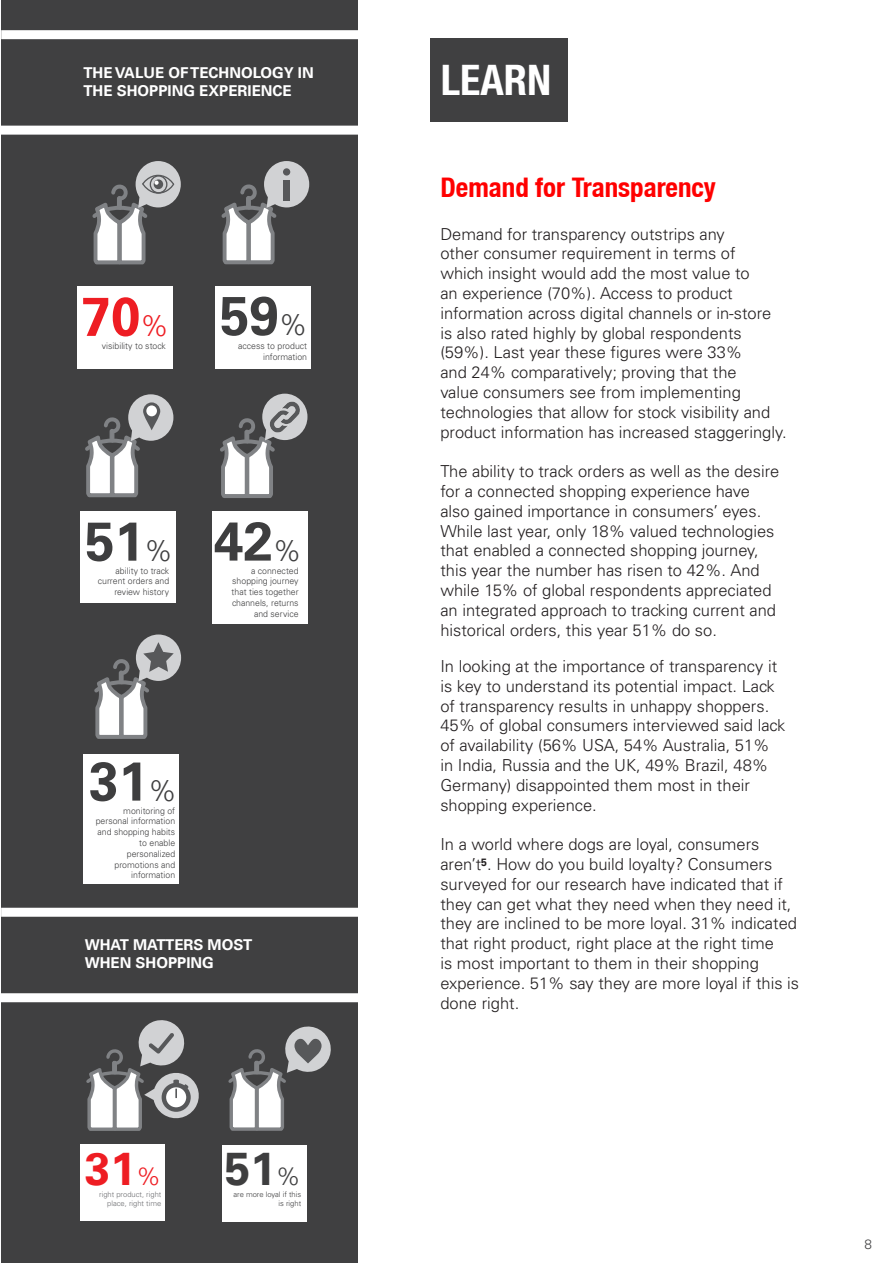
<style>
.page{position:relative;width:893px;height:1263px;background:#fff}
.page>*{position:absolute;margin:0;border:0;box-sizing:border-box;transform-origin:0 0}
.t1{font:700 54.45px "Univers LT";color:#3e3e3f}
.t2{font:700 54.45px "Univers LT";color:#ee1d23}
.t3{font:700 45.75px "Univers LT";color:#3e3e3f}
.t4{font:700 45.75px "Univers LT";color:#ee1d23}
.t5{font:700 condensed 42px "Helvetica Neue LT";color:#fff}
.t6{font:300 29.7px "Univers LT Std";color:#3e3e3f}
.t7{font:300 29.7px "Univers LT Std";color:#ee1d23}
.t8{font:700 condensed 27px "Helvetica Neue LT";color:#f00}
.t9{font:300 24.9px "Univers LT Std";color:#3e3e3f}
.t10{font:300 24.9px "Univers LT Std";color:#ee1d23}
.t11{font:300 16.5px/19.8px "Univers LT Std";color:#231f20}
.t12{font:700 15px/18px "Univers LT";color:#fff}
.t13{font:300 13.5px "Univers LT Std";color:#404041}
.t14{font:300 9px/10.8px "Univers LT Std";color:#3e3e3f;text-align:right}
.t15{font:300 7.5px "Univers LT Std";color:#6c6d70}
.t16{font:300 7.5px "Univers LT Std";color:#3e3e3f}
</style>
<div class="page">
<div style="left:1px;top:0;width:357px;height:1263px;background:#404041"></div>
<div style="left:430px;top:38px;width:138px;height:84px;background:#404041"></div>
<div style="left:80px;top:511px;width:96px;height:92px;background:#fff"></div>
<div style="left:212px;top:511px;width:96px;height:113px;background:#fff"></div>
<div style="left:83px;top:755px;width:96px;height:129px;background:#fff"></div>
<div style="left:77px;top:287px;width:96px;height:82px;background:#fff"></div>
<div style="left:215px;top:287px;width:96px;height:82px;background:#fff"></div>
<svg style="left:221px;top:161px;width:88px;height:104px"></svg>
<div style="left:283px;top:180px;width:7px;height:20px;background:#57585a"></div>
<div style="left:283px;top:168px;width:7px;height:8px;background:#57585a;border-radius:50%"></div>
<svg style="left:92px;top:161px;width:89px;height:104px"></svg>
<div style="left:150px;top:175px;width:17px;height:18px;border:1px solid #57585a;border-radius:50%"></div>
<svg style="left:94px;top:634px;width:87px;height:105px"></svg>
<svg style="left:85px;top:394px;width:88px;height:104px"></svg>
<svg style="left:143px;top:402px;width:17px;height:28px"></svg>
<div style="left:146px;top:405px;width:11px;height:11px;background:#fff;border-radius:50%"></div>
<svg style="left:220px;top:394px;width:87px;height:104px"></svg>
<div style="left:1px;top:30px;width:377px;height:9px;background:#fff"></div>
<div style="left:0;top:126px;width:378px;height:9px;background:#fff"></div>
<div style="left:1px;top:908px;width:393px;height:9px;background:#fff"></div>
<div style="left:0;top:993px;width:394px;height:9px;background:#fff"></div>
<div style="left:223px;top:1145px;width:84px;height:77px;background:#fff"></div>
<div style="left:81px;top:1144px;width:84px;height:77px;background:#fff"></div>
<svg style="left:228px;top:1026px;width:103px;height:105px"></svg>
<svg style="left:86px;top:1020px;width:113px;height:111px"></svg>
<p class="t12" style="left:83px;top:64px;width:232px">THE VALUE OF TECHNOLOGY IN<br>THE SHOPPING EXPERIENCE</p>
<p class="t2" style="left:81px;top:285px;width:61px">70</p>
<p class="t14" style="left:102px;top:341px;width:65px">visibility to stock</p>
<p class="t7" style="left:140px;top:307px;width:30px">%</p>
<p class="t1" style="left:220px;top:284px;width:61px">59</p>
<p class="t14" style="left:238px;top:340px;width:70px">access to product</p>
<p class="t6" style="left:279px;top:307px;width:30px">%</p>
<p class="t14" style="left:263px;top:351px;width:46px">information</p>
<p class="t1" style="left:85px;top:510px;width:61px">51</p>
<p class="t14" style="left:116px;top:565px;width:55px">ability to track</p>
<p class="t6" style="left:144px;top:532px;width:30px">%</p>
<p class="t14" style="left:98px;top:576px;width:73px">current orders and review history</p>
<p class="t1" style="left:214px;top:509px;width:61px">42</p>
<p class="t14" style="left:251px;top:565px;width:49px">a connected</p>
<p class="t6" style="left:273px;top:532px;width:30px">%</p>
<p class="t14" style="left:232px;top:576px;width:69px">shopping journey that ties together channels, returns and service</p>
<p class="t1" style="left:89px;top:749px;width:61px">31</p>
<p class="t14" style="left:123px;top:805px;width:53px">monitoring of</p>
<p class="t6" style="left:148px;top:772px;width:30px">%</p>
<p class="t14" style="left:96px;top:816px;width:81px">personal information and shopping habits to enable personalized promotions and information</p>
<p class="t12" style="left:85px;top:936px;width:169px">WHAT MATTERS MOST</p>
<p class="t12" style="left:85px;top:954px;width:131px">WHEN SHOPPING</p>
<p class="t4" style="left:85px;top:1142px;width:53px">31</p>
<p class="t15" style="left:99px;top:1190px;width:64px">right product, right</p>
<p class="t10" style="left:136px;top:1161px;width:27px">%</p>
<p class="t15" style="left:107px;top:1199px;width:56px">place, right time</p>
<p class="t3" style="left:225px;top:1142px;width:53px">51</p>
<p class="t16" style="left:233px;top:1190px;width:69px">are more loyal if this</p>
<p class="t9" style="left:276px;top:1161px;width:27px">%</p>
<p class="t16" style="left:279px;top:1199px;width:24px">is right</p>
<p class="t5" style="left:441px;top:55px;width:112px">LEARN</p>
<p class="t8" style="left:440px;top:171px;width:277px">Demand for Transparency</p>
<p class="t11" style="left:440px;top:224px;width:348px">Demand for transparency outstrips any<br>other consumer requirement in terms of<br>which insight would add the most value to<br>an experience (70%). Access to product information across digital channels or in-store is also rated highly by global respondents (59%). Last year these figures were 33%<br>and 24% comparatively; proving that the<br>value consumers see from implementing technologies that allow for stock visibility and product information has increased staggeringly.</p>
<p class="t11" style="left:440px;top:461px;width:340px">The ability to track orders as well as the desire for a connected shopping experience have also gained importance in consumers’ eyes.<br>While last year, only 18% valued technologies that enabled a connected shopping journey, this year the number has risen to 42%. And while 15% of global respondents appreciated an integrated approach to tracking current and historical orders, this year 51% do so.</p>
<p class="t11" style="left:440px;top:656px;width:346px">In looking at the importance of transparency it is key to understand its potential impact. Lack of transparency results in unhappy shoppers.<br>45% of global consumers interviewed said lack of availability (56% USA, 54% Australia, 51% in India, Russia and the UK, 49% Brazil, 48% Germany) disappointed them most in their shopping experience.</p>
<p class="t11" style="left:440px;top:834px;width:360px">In a world where dogs are loyal, consumers aren’t<sup>5</sup>. How do you build loyalty? Consumers surveyed for our research have indicated that if they can get what they need when they need it, they are inclined to be more loyal. 31% indicated that right product, right place at the right time<br>is most important to them in their shopping experience. 51% say they are more loyal if this is done right.</p>
<p class="t13" style="left:864px;top:1236px;width:9px">8</p>
</div>
